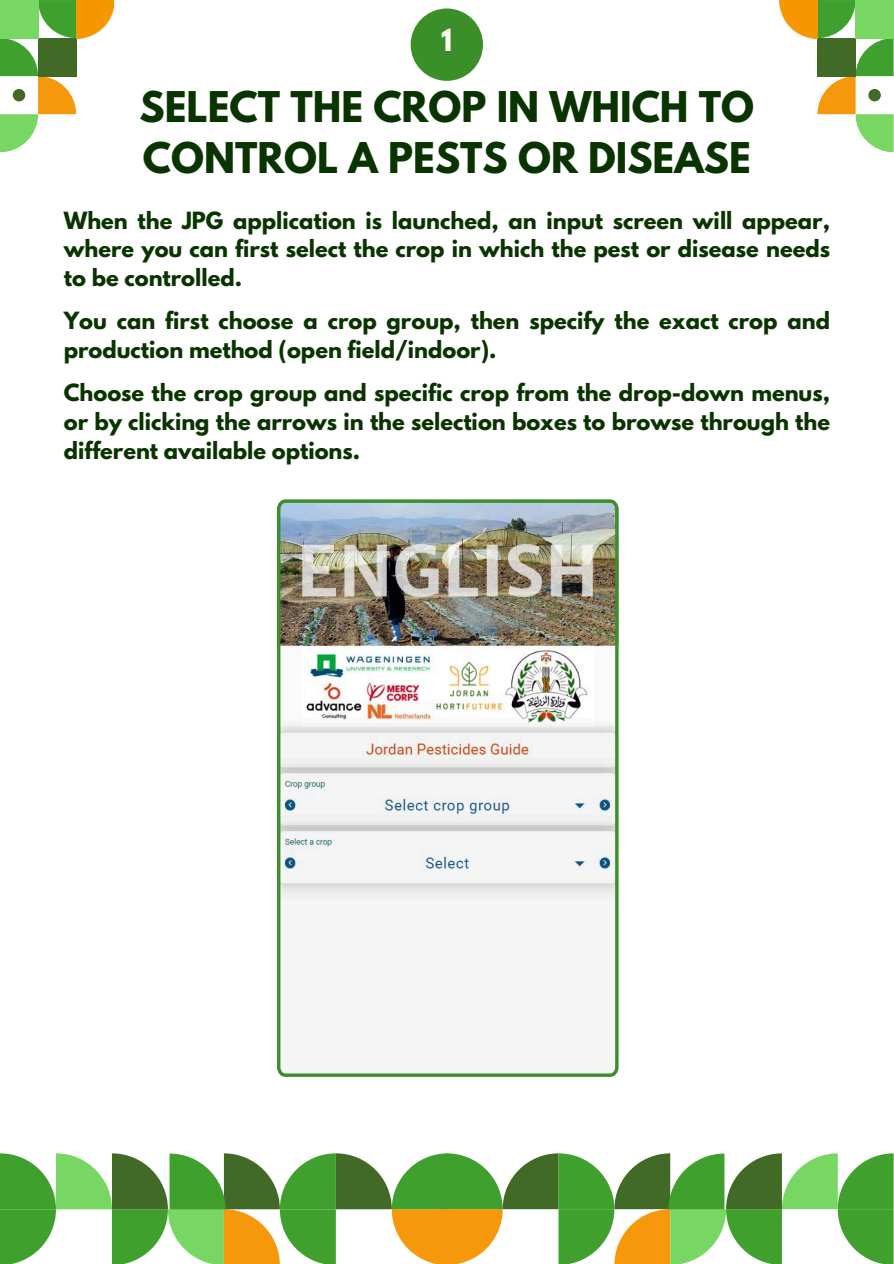
<style>
.page{position:relative;width:894px;height:1264px;background:#fff}
.page>*{position:absolute;margin:0;border:0;box-sizing:border-box;transform-origin:0 0}
.t1{font:700 37.5px/51.8px "League Spartan";color:#093400}
.t2{font:700 27px "League Spartan";color:#fffdea}
.t3{font:700 21px/29px "League Spartan";color:#093400;text-align:justify}
</style>
<div class="page">
<div style="left:410px;top:9px;width:73px;height:72px;background:#3a8f28;border-radius:50%"></div>
<svg style="left:0;top:1153px;width:893px;height:110px"></svg>
<img style="left:277px;top:499px;width:341px;height:577px">
<svg style="left:817px;top:0;width:75px;height:152px"></svg>
<div style="left:817px;top:38px;width:38px;height:38px;background:#426a27"></div>
<div style="left:855px;top:0;width:37px;height:38px;background:#78d762"></div>
<div style="left:868px;top:89px;width:12px;height:12px;background:#426a27;border-radius:50%"></div>
<img style="left:779px;top:0;width:38px;height:39px">
<svg style="left:0;top:0;width:81px;height:152px"></svg>
<div style="left:38px;top:38px;width:38px;height:38px;background:#426a27"></div>
<div style="left:0;top:0;width:38px;height:38px;background:#78d762"></div>
<div style="left:13px;top:89px;width:12px;height:12px;background:#426a27;border-radius:50%"></div>
<img style="left:76px;top:0;width:38px;height:38px">
<p class="t2" style="left:441px;top:27px;width:13px">1</p>
<p class="t1" style="left:139px;top:85px;width:615px">SELECT THE CROP IN WHICH TO<br>CONTROL A PESTS OR DISEASE</p>
<p class="t3" style="left:64px;top:208px;width:767px">When the JPG application is launched, an input screen will appear, where you can first select the crop in which the pest or disease needs to be controlled.</p>
<p class="t3" style="left:64px;top:309px;width:767px">You can first choose a crop group, then specify the exact crop and production method (open field/indoor).</p>
<h1 class="t3" style="left:64px;top:381px;width:767px">Choose the crop group and specific crop from the drop-down menus, or by clicking the arrows in the selection boxes to browse through the different available options.</h1>
</div>
